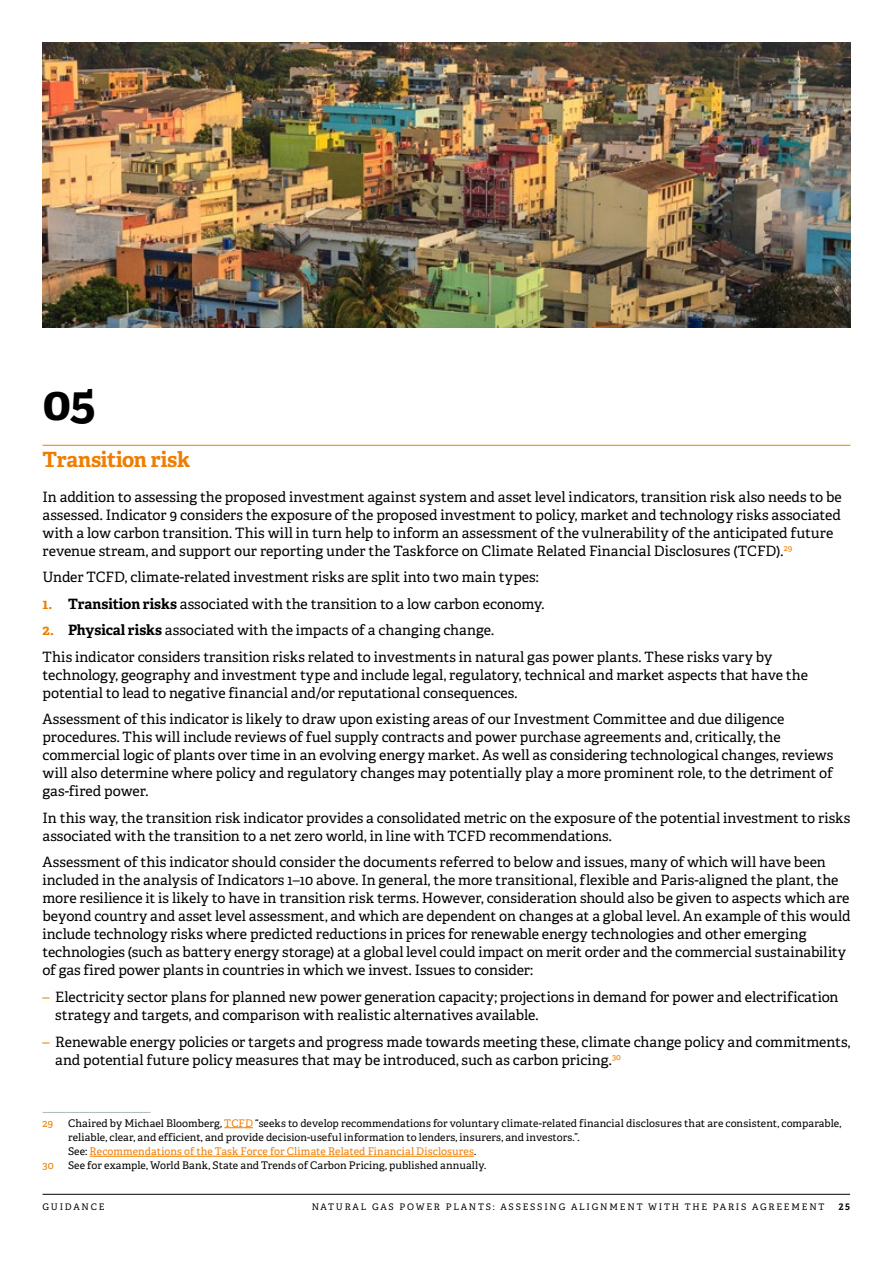
<style>
.page{position:relative;width:893px;height:1263px;background:#fff}
.page>*{position:absolute;margin:0;border:0;box-sizing:border-box;transform-origin:0 0}
.t1{font:700 48px "Adelle PE";color:#000}
.t2{font:700 21px "Adelle PE";letter-spacing:-.01em;color:#ef7d00}
.t3{font:14.25px/18px "Adelle PE";color:#000}
.t4{font:10.5px/14.2px "Adelle PE";letter-spacing:.01em;color:#000}
.t5{font:10.5px "Adelle PE";color:#ef7d00}
.t6{font:9px "Adelle PE";letter-spacing:.2em;color:#000}
.t7{font:700 9px "Adelle PE";color:#000}
.s1{font-weight:700;color:#ef7d00}
.s2{font-weight:700}
.s3{color:#ef7d00}
</style>
<div class="page">
<hr style="left:43px;top:1194px;width:807px;height:1px;background:#000">
<hr style="left:43px;top:1112px;width:108px;height:1px;background:#aabbae">
<svg style="left:224px;top:1127px;width:29px;height:1px"></svg>
<hr style="left:90px;top:1156px;width:384px;height:1px;background:#ef7d00">
<hr style="left:43px;top:445px;width:807px;height:1px;background:#ef7d00">
<img style="left:43px;top:43px;width:807px;height:284px">
<h1 class="t1" style="left:43px;top:369px;width:55px">05</h1>
<h2 class="t2" style="left:43px;top:444px;width:149px">Transition risk</h2>
<p class="t3" style="left:43px;top:487px;width:801px">In addition to assessing the proposed investment against system and asset level indicators, transition risk also needs to be assessed. Indicator 9 considers the exposure of the proposed investment to policy, market and technology risks associated with a low carbon transition. This will in turn help to inform an assessment of the vulnerability of the anticipated future revenue stream, and support our reporting under the Taskforce on Climate Related Financial Disclosures (TCFD).<sup>29</sup></p>
<p class="t3" style="left:43px;top:568px;width:498px">Under TCFD, climate-related investment risks are split into two main types:</p>
<p class="t3" style="left:43px;top:594px;width:504px"><span class="s1">1.</span> <span class="s2">Transition risks</span> associated with the transition to a low carbon economy.</p>
<p class="t3" style="left:43px;top:616px;width:732px;line-height:26.5px"><span class="s1">2.</span> <span class="s2">Physical risks</span> associated with the impacts of a changing change.<br>This indicator considers transition risks related to investments in natural gas power plants. These risks vary by</p>
<p class="t3" style="left:43px;top:665px;width:767px">technology, geography and investment type and include legal, regulatory, technical and market aspects that have the potential to lead to negative financial and/or reputational consequences.</p>
<p class="t3" style="left:43px;top:710px;width:792px">Assessment of this indicator is likely to draw upon existing areas of our Investment Committee and due diligence procedures. This will include reviews of fuel supply contracts and power purchase agreements and, critically, the commercial logic of plants over time in an evolving energy market. As well as considering technological changes, reviews will also determine where policy and regulatory changes may potentially play a more prominent role, to the detriment of gas-fired power.</p>
<p class="t3" style="left:43px;top:808px;width:809px">In this way, the transition risk indicator provides a consolidated metric on the exposure of the potential investment to risks associated with the transition to a net zero world, in line with TCFD recommendations.</p>
<p class="t3" style="left:43px;top:853px;width:809px">Assessment of this indicator should consider the documents referred to below and issues, many of which will have been included in the analysis of Indicators 1–10 above. In general, the more transitional, flexible and Paris-aligned the plant, the more resilience it is likely to have in transition risk terms. However, consideration should also be given to aspects which are beyond country and asset level assessment, and which are dependent on changes at a global level. An example of this would include technology risks where predicted reductions in prices for renewable energy technologies and other emerging technologies (such as battery energy storage) at a global level could impact on merit order and the commercial sustainability of gas fired power plants in countries in which we invest. Issues to consider:</p>
<p class="t3" style="left:55px;top:987px;width:785px;text-indent:-13px"><span class="s3">–</span> Electricity sector plans for planned new power generation capacity; projections in demand for power and electrification strategy and targets, and comparison with realistic alternatives available.</p>
<p class="t3" style="left:55px;top:1032px;width:797px;text-indent:-13px"><span class="s3">–</span> Renewable energy policies or targets and progress made towards meeting these, climate change policy and commitments, and potential future policy measures that may be introduced, such as carbon pricing.<sup>30</sup></p>
<p class="t5" style="left:43px;top:1115px;width:12px">29</p>
<p class="t4" style="left:68px;top:1115px;width:775px">Chaired by Michael Bloomberg, <span class="s3">TCFD</span> “seeks to develop recommendations for voluntary climate-related financial disclosures that are consistent, comparable, reliable, clear, and efficient, and provide decision-useful information to lenders, insurers, and investors.”.<br>See: <span class="s3">Recommendations of the Task Force for Climate Related Financial Disclosures</span>.</p>
<p class="t5" style="left:43px;top:1158px;width:13px">30</p>
<p class="t4" style="left:68px;top:1158px;width:420px">See for example, World Bank, State and Trends of Carbon Pricing, published annually.</p>
<p class="t6" style="left:43px;top:1200px;width:63px">GUIDANCE</p>
<p class="t6" style="left:312px;top:1200px;width:514px">NATURAL GAS POWER PLANTS: ASSESSING ALIGNMENT WITH THE PARIS AGREEMENT</p>
<p class="t7" style="left:839px;top:1200px;width:13px">25</p>
</div>
